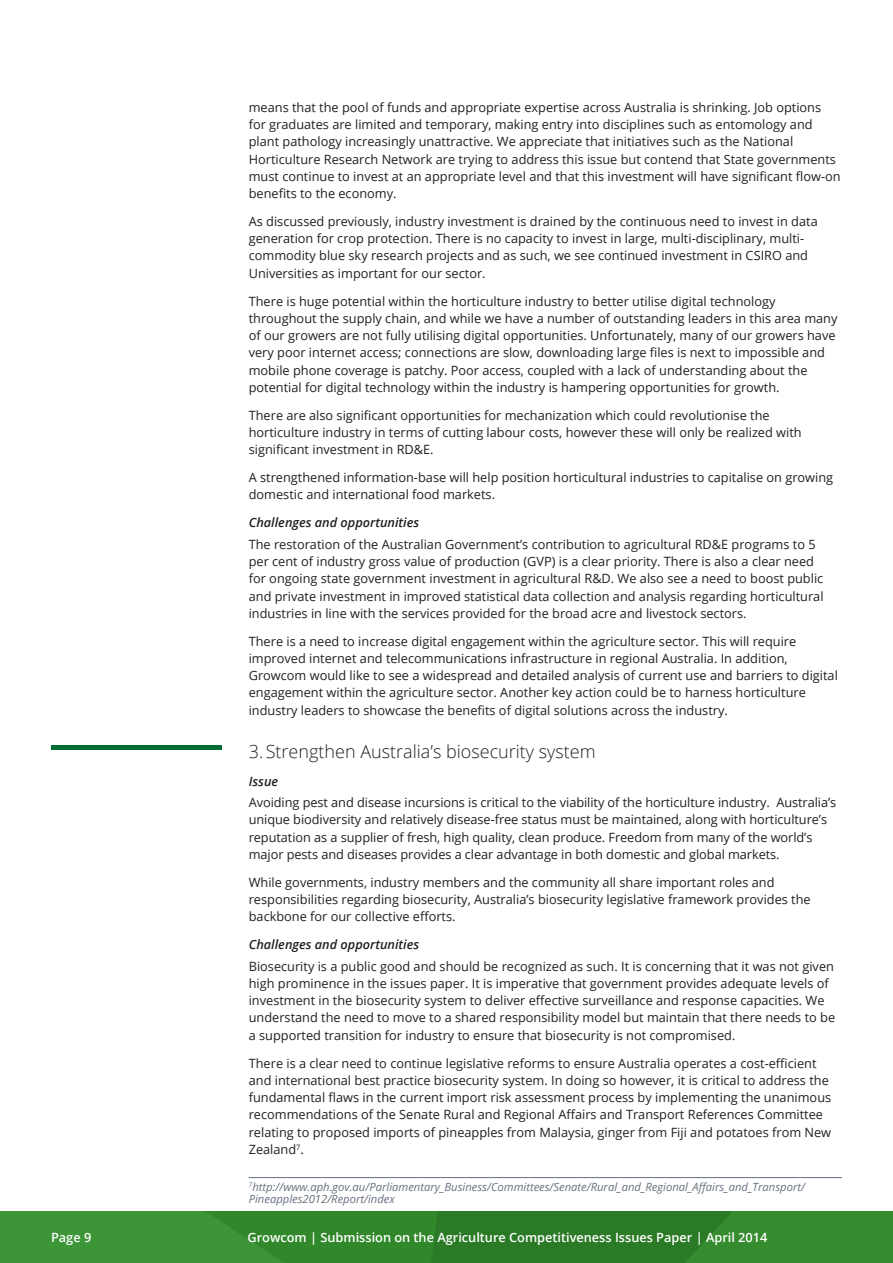
<style>
.page{position:relative;width:893px;height:1263px;background:#fff}
.page>*{position:absolute;margin:0;border:0;box-sizing:border-box;transform-origin:0 0}
.t1{font:300 18px "Open Sans";color:#231f20}
.t2{font:12.75px/17.2px "Open Sans";color:#231f20}
.t3{font:600 12.75px "Open Sans";color:#fff}
.t4{font:italic 600 12.75px "Open Sans";color:#231f20}
.t5{font:italic 11.25px/12.3px "Open Sans";color:#67727f}
</style>
<div class="page">
<hr style="left:249px;top:1177px;width:593px;height:1px;background:#67727f">
<hr style="left:51px;top:745px;width:170px;height:4px;background:#006b35">
<svg style="left:0;top:1212px;width:893px;height:51px;background:#33882d"></svg>
<p class="t2" style="left:249px;top:98px;width:593px">means that the pool of funds and appropriate expertise across Australia is shrinking. Job options for graduates are limited and temporary, making entry into disciplines such as entomology and plant pathology increasingly unattractive. We appreciate that initiatives such as the National Horticulture Research Network are trying to address this issue but contend that State governments must continue to invest at an appropriate level and that this investment will have significant flow-on benefits to the economy.</p>
<p class="t2" style="left:249px;top:212px;width:570px">As discussed previously, industry investment is drained by the continuous need to invest in data generation for crop protection. There is no capacity to invest in large, multi-disciplinary, multi&shy;commodity blue sky research projects and as such, we see continued investment in CSIRO and Universities as important for our sector.</p>
<p class="t2" style="left:249px;top:292px;width:590px">There is huge potential within the horticulture industry to better utilise digital technology throughout the supply chain, and while we have a number of outstanding leaders in this area many of our growers are not fully utilising digital opportunities. Unfortunately, many of our growers have very poor internet access; connections are slow, downloading large files is next to impossible and mobile phone coverage is patchy. Poor access, coupled with a lack of understanding about the potential for digital technology within the industry is hampering opportunities for growth.</p>
<p class="t2" style="left:249px;top:406px;width:554px">There are also significant opportunities for mechanization which could revolutionise the horticulture industry in terms of cutting labour costs, however these will only be realized with significant investment in RD&amp;E.</p>
<p class="t2" style="left:249px;top:469px;width:586px">A strengthened information-base will help position horticultural industries to capitalise on growing domestic and international food markets.</p>
<p class="t4" style="left:249px;top:514px;width:172px">Challenges and opportunities</p>
<p class="t2" style="left:249px;top:535px;width:576px">The restoration of the Australian Government’s contribution to agricultural RD&amp;E programs to 5 per cent of industry gross value of production (GVP) is a clear priority. There is also a clear need for ongoing state government investment in agricultural R&amp;D. We also see a need to boost public and private investment in improved statistical data collection and analysis regarding horticultural industries in line with the services provided for the broad acre and livestock sectors.</p>
<p class="t2" style="left:249px;top:632px;width:591px">There is a need to increase digital engagement within the agriculture sector. This will require improved internet and telecommunications infrastructure in regional Australia. In addition, Growcom would like to see a widespread and detailed analysis of current use and barriers to digital engagement within the agriculture sector. Another key action could be to harness horticulture industry leaders to showcase the benefits of digital solutions across the industry.</p>
<h1 class="t1" style="left:249px;top:739px;width:348px">3.Strengthen Australia’s biosecurity system</h1>
<p class="t4" style="left:249px;top:772px;width:31px">Issue</p>
<p class="t2" style="left:249px;top:794px;width:589px">Avoiding pest and disease incursions is critical to the viability of the horticulture industry. Australia’s unique biodiversity and relatively disease-free status must be maintained, along with horticulture’s reputation as a supplier of fresh, high quality, clean produce. Freedom from many of the world’s major pests and diseases provides a clear advantage in both domestic and global markets.</p>
<p class="t2" style="left:249px;top:873px;width:563px">While governments, industry members and the community all share important roles and responsibilities regarding biosecurity, Australia’s biosecurity legislative framework provides the backbone for our collective efforts.</p>
<p class="t4" style="left:249px;top:936px;width:172px">Challenges and opportunities</p>
<p class="t2" style="left:249px;top:957px;width:588px">Biosecurity is a public good and should be recognized as such. It is concerning that it was not given high prominence in the issues paper. It is imperative that government provides adequate levels of investment in the biosecurity system to deliver effective surveillance and response capacities. We understand the need to move to a shared responsibility model but maintain that there needs to be a supported transition for industry to ensure that biosecurity is not compromised.</p>
<p class="t2" style="left:249px;top:1054px;width:584px">There is a clear need to continue legislative reforms to ensure Australia operates a cost-efficient and international best practice biosecurity system. In doing so however, it is critical to address the fundamental flaws in the current import risk assessment process by implementing the unanimous recommendations of the Senate Rural and Regional Affairs and Transport References Committee relating to proposed imports of pineapples from Malaysia, ginger from Fiji and potatoes from New Zealand<sup>7</sup>.</p>
<p class="t5" style="left:249px;top:1180px;width:558px"><sup>7</sup>http://www.aph.gov.au/Parliamentary_Business/Committees/Senate/Rural_and_Regional_Affairs_and_Transport/<br>Pineapples2012/Report/index</p>
<p class="t3" style="left:51px;top:1229px;width:42px">Page 9</p>
<p class="t3" style="left:248px;top:1229px;width:521px">Growcom | Submission on the Agriculture Competitiveness Issues Paper | April 2014</p>
</div>
